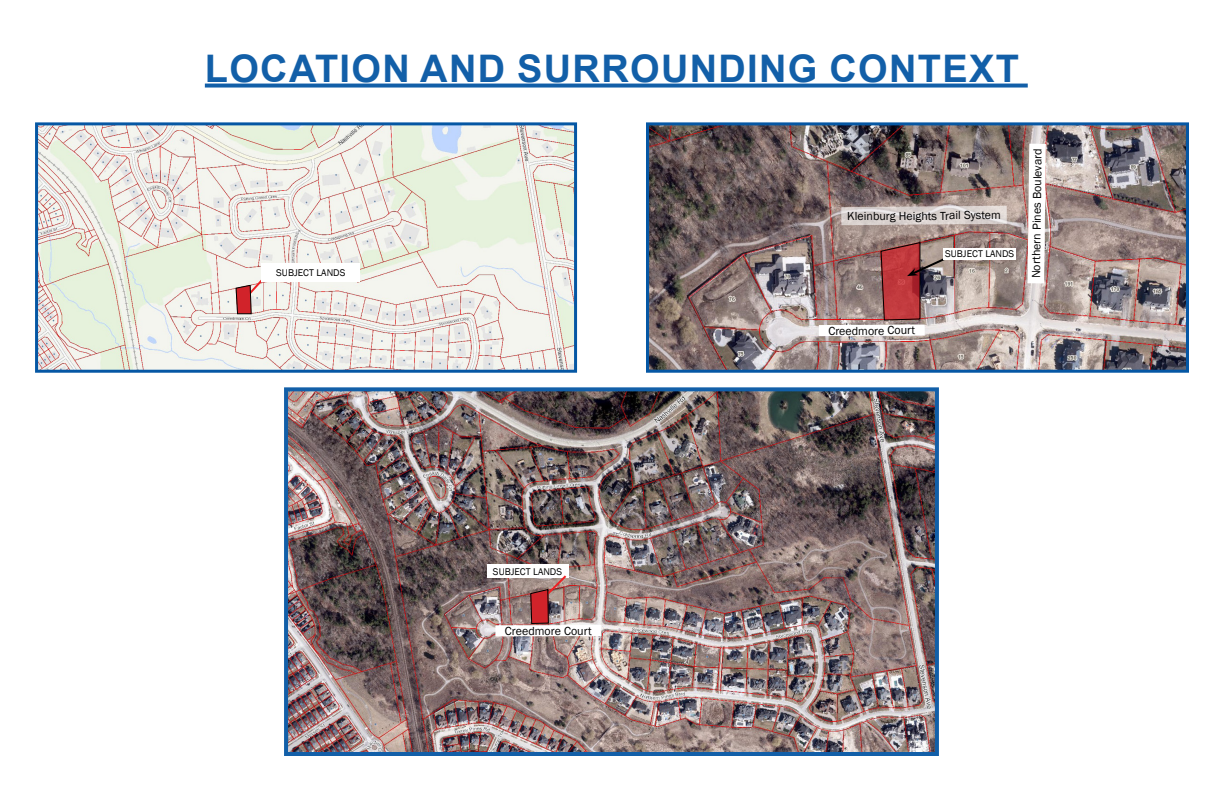
<style>
.page{position:relative;width:1224px;height:792px;background:#fff}
.page>*{position:absolute;margin:0;border:0;box-sizing:border-box;transform-origin:0 0}
.t1{font:700 38px "Arial";letter-spacing:.035em;color:#125fa8}
.MBPD_Paragraph_Text{font:12px "Franklin Gothic";letter-spacing:-.005em;color:#000}
.MBPD_Paragraph_Text-2{font:10px "Franklin Gothic";color:#000}
</style>
<div class="page">
<img style="left:39px;top:126px;width:534px;height:243px">
<div style="left:35px;top:122px;width:542px;height:251px;border:3px solid #0557a4"></div>
<div style="left:262px;top:264px;width:98px;height:18px;background:#fff"></div>
<img style="left:650px;top:126px;width:535px;height:243px">
<div style="left:646px;top:122px;width:543px;height:251px;border:3px solid #0557a4"></div>
<img style="left:289px;top:392px;width:645px;height:359px">
<div style="left:284px;top:387px;width:655px;height:369px;border:4px solid #125fa8"></div>
<div style="left:487px;top:564px;width:81px;height:14px;background:#fff"></div>
<svg style="left:205px;top:84px;width:823px;height:4px;background:#2d71b2"></svg>
<svg style="left:841px;top:206px;width:166px;height:19px;background:#d8d0ce"></svg>
<img style="left:819px;top:241px;width:143px;height:95px">
<div style="left:943px;top:248px;width:73px;height:11px;background:#fff"></div>
<svg style="left:235px;top:278px;width:30px;height:37px"></svg>
<img style="left:495px;top:573px;width:106px;height:63px">
<svg style="left:1027px;top:144px;width:19px;height:139px"></svg>
<p class="t1" style="left:205px;top:41px;width:816px">LOCATION AND SURROUNDING CONTEXT</p>
<p class="MBPD_Paragraph_Text-2" style="left:276px;top:267px;width:71px">SUBJECT LANDS</p>
<p class="MBPD_Paragraph_Text" style="left:847px;top:208px;width:155px">Kleinburg Heights Trail System</p>
<p class="MBPD_Paragraph_Text-2" style="left:945px;top:248px;width:71px">SUBJECT LANDS</p>
<p class="MBPD_Paragraph_Text" style="left:1028px;top:278px;width:131px;rotate:-89deg">Northern Pines Boulevard</p>
<p class="MBPD_Paragraph_Text" style="left:828px;top:323px;width:88px">Creedmore Court</p>
<p class="MBPD_Paragraph_Text-2" style="left:493px;top:565px;width:71px">SUBJECT LANDS</p>
<p class="MBPD_Paragraph_Text" style="left:505px;top:623px;width:88px">Creedmore Court</p>
</div>
